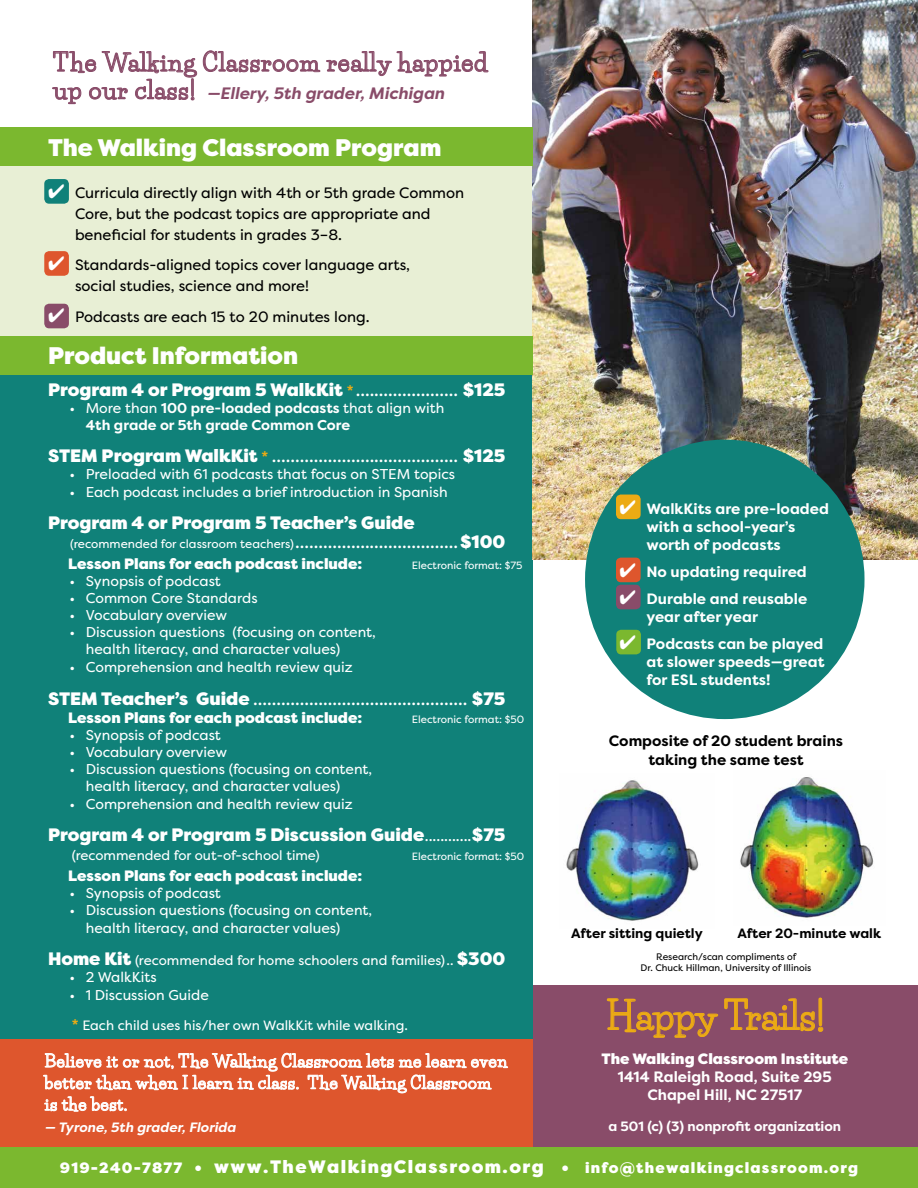
<style>
.page{position:relative;width:918px;height:1188px;background:#fff}
.page>*{position:absolute;margin:0;border:0;box-sizing:border-box;transform-origin:0 0}
.t1{font:700 37.5px "Life Savers";color:#ecab14}
.t2{font:900 24px "Filson Pro";color:#fff}
.t3{font:700 24px "Life Savers";letter-spacing:.04em;color:#894c69}
.t4{font:900 18px/18.6px "Filson Pro";color:#fff}
.t5{font:18px "Filson Pro";color:#fff}
.t6{font:700 16.5px/21.6px "Life Savers";letter-spacing:.04em;color:#fff}
.t7{font:italic 700 16.5px "Filson Pro";color:#894c69}
.t8{font:15px/21px "Filson Pro";color:#000}
.t9{font:700 15px/18px "Filson Pro";color:#fff}
.t10{font:900 15px "Filson Pro";color:#fff}
.t11{font:900 15px "Filson Pro";letter-spacing:.08em;color:#fff}
.t12{font:700 15px/18.9px "Filson Pro";color:#000;text-align:center}
.t13{font:14.25px/17.1px "Filson Pro";color:#fff}
.t14{font:700 14.25px/17.1px "Filson Pro";color:#fff}
.t15{font:13.5px "Filson Pro";color:#fff}
.t16{font:700 13.5px "Filson Pro";color:#000}
.t17{font:700 13.5px "Filson Pro";color:#fff}
.t18{font:italic 700 13.5px "Filson Pro";color:#fff}
.t19{font:10.5px "Filson Pro";color:#fff}
.t20{font:9.45px/11.4px "Filson Pro";color:#000;text-align:center}
.s1{font-family:"Life Savers";font-style:normal;font-size:24px}
.s2{font-weight:700;font-size:15px;color:#ecab14}
.s3{font-weight:400}
.s4{font-weight:900}
.s5{font-weight:400;font-size:12px}
.s6{font-weight:400;font-size:15px}
.s7{font-weight:900;font-size:18px}
.s8{font-size:18px}
</style>
<div class="page">
<div style="left:454px;top:986px;width:464px;height:202px;background:#894c69"></div>
<div style="left:0;top:351px;width:532px;height:693px;background:#108179"></div>
<div style="left:0;top:130px;width:918px;height:222px;background:#e8efd5"></div>
<img style="left:532px;top:0;width:386px;height:560px">
<div style="left:44px;top:179px;width:25px;height:25px;background:#108179;border-radius:5px"></div>
<div style="left:44px;top:251px;width:25px;height:25px;background:#de562d;border-radius:5px"></div>
<div style="left:44px;top:304px;width:25px;height:24px;background:#894c69;border-radius:5px"></div>
<svg style="left:607px;top:998px;width:111px;height:40px"></svg>
<svg style="left:724px;top:997px;width:100px;height:35px"></svg>
<div style="left:0;top:1148px;width:918px;height:40px;background:#7bb82f"></div>
<img style="left:566px;top:780px;width:133px;height:141px">
<img style="left:740px;top:777px;width:134px;height:141px">
<svg style="left:52px;top:50px;width:437px;height:55px"></svg>
<div style="left:585px;top:440px;width:280px;height:279px;background:#108179;border-radius:50%"></div>
<div style="left:616px;top:630px;width:25px;height:24px;background:#7bb82f;border-radius:5px"></div>
<div style="left:616px;top:495px;width:25px;height:24px;background:#ecab14;border-radius:5px"></div>
<div style="left:616px;top:558px;width:25px;height:24px;background:#de562d;border-radius:5px"></div>
<div style="left:616px;top:585px;width:25px;height:24px;background:#894c69;border-radius:5px"></div>
<div style="left:0;top:336px;width:532px;height:39px;background:#7bb82f"></div>
<div style="left:0;top:1040px;width:532px;height:108px;background:#de562d"></div>
<svg style="left:43px;top:1052px;width:465px;height:60px"></svg>
<div style="left:0;top:127px;width:532px;height:39px;background:#7bb82f"></div>
<h2 class="t3" style="left:53px;top:48px;width:436px">The Walking Classroom really happied</h2>
<p class="t7" style="left:53px;top:83px;width:393px"><span class="s1">up our class!</span> —Ellery, 5th grader, Michigan</p>
<h2 class="t2" style="left:48px;top:133px;width:395px">The Walking Classroom Program</h2>
<p class="t8" style="left:75px;top:182px;width:391px">Curricula directly align with 4th or 5th grade Common<br>Core, but the podcast topics are appropriate and beneficial for students in grades 3–8.</p>
<p class="t8" style="left:75px;top:254px;width:337px">Standards-aligned topics cover language arts, social studies, science and more!</p>
<p class="t8" style="left:75px;top:306px;width:296px">Podcasts are each 15 to 20 minutes long.</p>
<h2 class="t2" style="left:48px;top:341px;width:252px">Product Information</h2>
<p class="t4" style="left:48px;top:381px;width:459px">Program 4 or Program 5 WalkKit <span class="s2">*</span> <span class="s3">......................</span> $125</p>
<p class="t14" style="left:86px;top:400px;width:360px;text-indent:-16px"><span class="s3">• More than</span> 100 pre-loaded podcasts <span class="s3">that align with<br></span>4th grade or 5th grade Common Core</p>
<p class="t5" style="left:48px;top:444px;width:459px"><span class="s4">STEM Program WalkKit</span> <span class="s2">*</span> ........................................ <span class="s4">$125</span></p>
<p class="t13" style="left:70px;top:466px;width:387px">• Preloaded with 61 podcasts that focus on STEM topics</p>
<p class="t13" style="left:70px;top:484px;width:380px">• Each podcast includes a brief introduction in Spanish</p>
<p class="t4" style="left:70px;top:514px;width:437px;text-indent:-22px">Program 4 or Program 5 Teacher’s Guide <span class="s5">(recommended for classroom teachers)</span><span class="s3">...................................</span>$100</p>
<p class="t10" style="left:68px;top:554px;width:296px">Lesson Plans for each podcast include:</p>
<p class="t13" style="left:70px;top:572px;width:153px">• Synopsis of podcast</p>
<p class="t13" style="left:70px;top:589px;width:190px">• Common Core Standards</p>
<p class="t13" style="left:70px;top:607px;width:159px">• Vocabulary overview</p>
<p class="t13" style="left:86px;top:624px;width:292px;text-indent:-16px">• Discussion questions (focusing on content, health literacy, and character values)</p>
<p class="t13" style="left:70px;top:659px;width:285px">• Comprehension and health review quiz</p>
<p class="t5" style="left:48px;top:686px;width:459px"><span class="s4">STEM Teacher’s Guide</span> .............................................. <span class="s4">$75</span></p>
<p class="t10" style="left:68px;top:708px;width:296px">Lesson Plans for each podcast include:</p>
<p class="t13" style="left:70px;top:726px;width:153px">• Synopsis of podcast</p>
<p class="t13" style="left:70px;top:743px;width:159px">• Vocabulary overview</p>
<p class="t13" style="left:86px;top:760px;width:288px;text-indent:-16px">• Discussion questions (focusing on content, health literacy, and character values)</p>
<p class="t13" style="left:70px;top:795px;width:285px">• Comprehension and health review quiz</p>
<p class="t4" style="left:48px;top:826px;width:459px">Program 4 or Program 5 Discussion Guide<span class="s6">............</span>$75</p>
<p class="t15" style="left:72px;top:846px;width:250px">(recommended for out-of-school time)</p>
<p class="t10" style="left:68px;top:866px;width:296px">Lesson Plans for each podcast include:</p>
<p class="t13" style="left:70px;top:884px;width:153px">• Synopsis of podcast</p>
<p class="t13" style="left:86px;top:901px;width:288px;line-height:18px;text-indent:-16px">• Discussion questions (focusing on content, health literacy, and character values)</p>
<p class="t15" style="left:48px;top:951px;width:459px"><span class="s7">Home Kit</span> (recommended for home schoolers and families).. <span class="s7">$300</span></p>
<p class="t13" style="left:70px;top:968px;width:89px">• 2 WalkKits</p>
<p class="t13" style="left:70px;top:986px;width:141px">• 1 Discussion Guide</p>
<p class="t15" style="left:72px;top:1016px;width:337px"><span class="s2">*</span> Each child uses his/her own WalkKit while walking.</p>
<p class="t19" style="left:412px;top:558px;width:112px">Electronic format: $75</p>
<p class="t19" style="left:412px;top:713px;width:114px">Electronic format: $50</p>
<p class="t19" style="left:412px;top:849px;width:114px">Electronic format: $50</p>
<p class="t6" style="left:45px;top:1050px;width:464px">Believe it or not, The Walking Classroom lets me learn even better than when I learn in class. The Walking Classroom is the best.</p>
<p class="t18" style="left:45px;top:1119px;width:193px">— Tyrone, 5th grader, Florida</p>
<p class="t9" style="left:646px;top:500px;width:184px">WalkKits are pre-loaded with a school-year’s worth of podcasts</p>
<p class="t9" style="left:646px;top:558px;width:162px;line-height:27.2px">No updating required<br>Durable and reusable</p>
<p class="t9" style="left:646px;top:604px;width:179px;line-height:27.2px">year after year<br>Podcasts can be played</p>
<p class="t9" style="left:646px;top:653px;width:180px">at slower speeds—great for ESL students!</p>
<p class="t12" style="left:609px;top:732px;width:236px">Composite of 20 student brains taking the same test</p>
<p class="t16" style="left:571px;top:924px;width:133px">After sitting quietly</p>
<p class="t16" style="left:737px;top:924px;width:145px">After 20-minute walk</p>
<p class="t20" style="left:641px;top:951px;width:172px">Research/scan compliments of<br>Dr. Chuck Hillman, University of Illinois</p>
<h1 class="t1" style="left:606px;top:993px;width:221px">Happy Trails!</h1>
<p class="t10" style="left:601px;top:1050px;width:248px">The Walking Classroom Institute</p>
<p class="t9" style="left:618px;top:1068px;width:215px;text-align:center">1414 Raleigh Road, Suite 295<br>Chapel Hill, NC 27517</p>
<p class="t17" style="left:608px;top:1118px;width:234px">a 501 (c) (3) nonprofit organization</p>
<p class="t11" style="left:60px;top:1159px;width:800px">919-240-7877 <span class="s8">• www.TheWalkingClassroom.org •</span> info@thewalkingclassroom.org</p>
</div>
